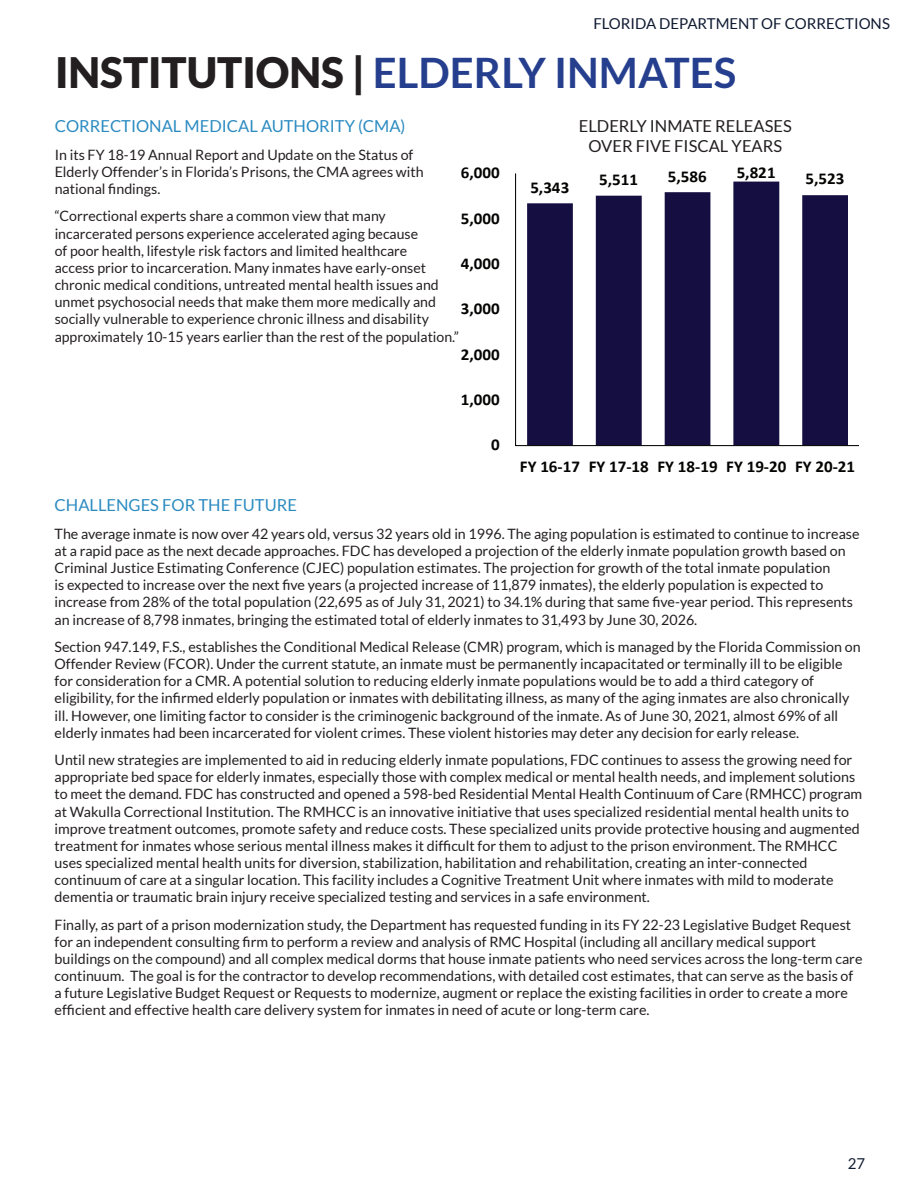
<style>
.page{position:relative;width:918px;height:1188px;background:#fff}
.page>*{position:absolute;margin:0;border:0;box-sizing:border-box;transform-origin:0 0}
.t1{font:700 42px "Lato";color:#253f8e}
.t2{font:700 16.65px "Calibri";color:#040503}
.AR1819_Body{font:16.5px "Lato";color:#2b8bc1}
.t3{font:16.5px "Lato";color:#231f20}
.t4{font:15px "Lato";color:#0f1931}
.t5{font:15px "Lato";color:#101c31}
.AR1819_Body-2{font:14.25px/17.1px "Lato";color:#231f20}
.s1{font-weight:900;color:#231f20}
</style>
<div class="page">
<svg style="left:527px;top:182px;width:321px;height:263px;fill:#150e41"></svg>
<hr style="left:515px;top:173px;width:1px;height:273px;background:#040503">
<hr style="left:516px;top:445px;width:342px;height:1px;background:#040503">
<p class="t4" style="left:593px;top:15px;width:298px">FLORIDA DEPARTMENT OF CORRECTIONS</p>
<p class="t1" style="left:55px;top:48px;width:683px"><span class="s1">INSTITUTIONS |</span> ELDERLY INMATES</p>
<p class="t3" style="left:579px;top:117px;width:214px">ELDERLY INMATE RELEASES</p>
<p class="t3" style="left:589px;top:137px;width:195px">OVER FIVE FISCAL YEARS</p>
<p class="AR1819_Body" style="left:55px;top:117px;width:352px">CORRECTIONAL MEDICAL AUTHORITY (CMA)</p>
<p class="AR1819_Body-2" style="left:55px;top:146px;width:371px">In its FY 18-19 Annual Report and Update on the Status of<br>Elderly Offender’s in Florida’s Prisons, the CMA agrees with national findings.</p>
<p class="AR1819_Body-2" style="left:55px;top:208px;width:406px">“Correctional experts share a common view that many incarcerated persons experience accelerated aging because<br>of poor health, lifestyle risk factors and limited healthcare<br>access prior to incarceration. Many inmates have early-onset chronic medical conditions, untreated mental health issues and unmet psychosocial needs that make them more medically and socially vulnerable to experience chronic illness and disability approximately 10-15 years earlier than the rest of the population.”</p>
<p class="t2" style="left:599px;top:168px;width:41px">5,511</p>
<p class="t2" style="left:668px;top:164px;width:41px">5,586</p>
<p class="t2" style="left:737px;top:161px;width:41px">5,821</p>
<p class="t2" style="left:461px;top:161px;width:40px">6,000</p>
<p class="t2" style="left:530px;top:175px;width:41px">5,343</p>
<p class="t2" style="left:461px;top:206px;width:40px">5,000</p>
<p class="t2" style="left:461px;top:252px;width:40px">4,000</p>
<p class="t2" style="left:461px;top:297px;width:40px">3,000</p>
<p class="t2" style="left:461px;top:342px;width:40px">2,000</p>
<p class="t2" style="left:461px;top:388px;width:40px">1,000</p>
<p class="t2" style="left:491px;top:433px;width:10px">0</p>
<p class="t2" style="left:805px;top:167px;width:41px">5,523</p>
<p class="t2" style="left:520px;top:455px;width:337px">FY 16-17 FY 17-18 FY 18-19 FY 19-20 FY 20-21</p>
<p class="AR1819_Body" style="left:55px;top:496px;width:244px">CHALLENGES FOR THE FUTURE</p>
<p class="AR1819_Body-2" style="left:55px;top:525px;width:806px">The average inmate is now over 42 years old, versus 32 years old in 1996. The aging population is estimated to continue to increase at a rapid pace as the next decade approaches. FDC has developed a projection of the elderly inmate population growth based on Criminal Justice Estimating Conference (CJEC) population estimates. The projection for growth of the total inmate population<br>is expected to increase over the next five years (a projected increase of 11,879 inmates), the elderly population is expected to increase from 28% of the total population (22,695 as of July 31, 2021) to 34.1% during that same five-year period. This represents an increase of 8,798 inmates, bringing the estimated total of elderly inmates to 31,493 by June 30, 2026.</p>
<p class="AR1819_Body-2" style="left:55px;top:638px;width:808px">Section 947.149, F.S., establishes the Conditional Medical Release (CMR) program, which is managed by the Florida Commission on Offender Review (FCOR). Under the current statute, an inmate must be permanently incapacitated or terminally ill to be eligible for consideration for a CMR. A potential solution to reducing elderly inmate populations would be to add a third category of eligibility, for the infirmed elderly population or inmates with debilitating illness, as many of the aging inmates are also chronically ill. However, one limiting factor to consider is the criminogenic background of the inmate. As of June 30, 2021, almost 69% of all elderly inmates had been incarcerated for violent crimes. These violent histories may deter any decision for early release.</p>
<p class="AR1819_Body-2" style="left:55px;top:751px;width:809px">Until new strategies are implemented to aid in reducing elderly inmate populations, FDC continues to assess the growing need for appropriate bed space for elderly inmates, especially those with complex medical or mental health needs, and implement solutions to meet the demand. FDC has constructed and opened a 598-bed Residential Mental Health Continuum of Care (RMHCC) program at Wakulla Correctional Institution. The RMHCC is an innovative initiative that uses specialized residential mental health units to improve treatment outcomes, promote safety and reduce costs. These specialized units provide protective housing and augmented treatment for inmates whose serious mental illness makes it difficult for them to adjust to the prison environment. The RMHCC uses specialized mental health units for diversion, stabilization, habilitation and rehabilitation, creating an inter-connected continuum of care at a singular location. This facility includes a Cognitive Treatment Unit where inmates with mild to moderate dementia or traumatic brain injury receive specialized testing and services in a safe environment.</p>
<p class="AR1819_Body-2" style="left:55px;top:916px;width:809px">Finally, as part of a prison modernization study, the Department has requested funding in its FY 22-23 Legislative Budget Request for an independent consulting firm to perform a review and analysis of RMC Hospital (including all ancillary medical support buildings on the compound) and all complex medical dorms that house inmate patients who need services across the long-term care continuum. The goal is for the contractor to develop recommendations, with detailed cost estimates, that can serve as the basis of a future Legislative Budget Request or Requests to modernize, augment or replace the existing facilities in order to create a more efficient and effective health care delivery system for inmates in need of acute or long-term care.</p>
<p class="t5" style="left:848px;top:1156px;width:19px">27</p>
</div>
